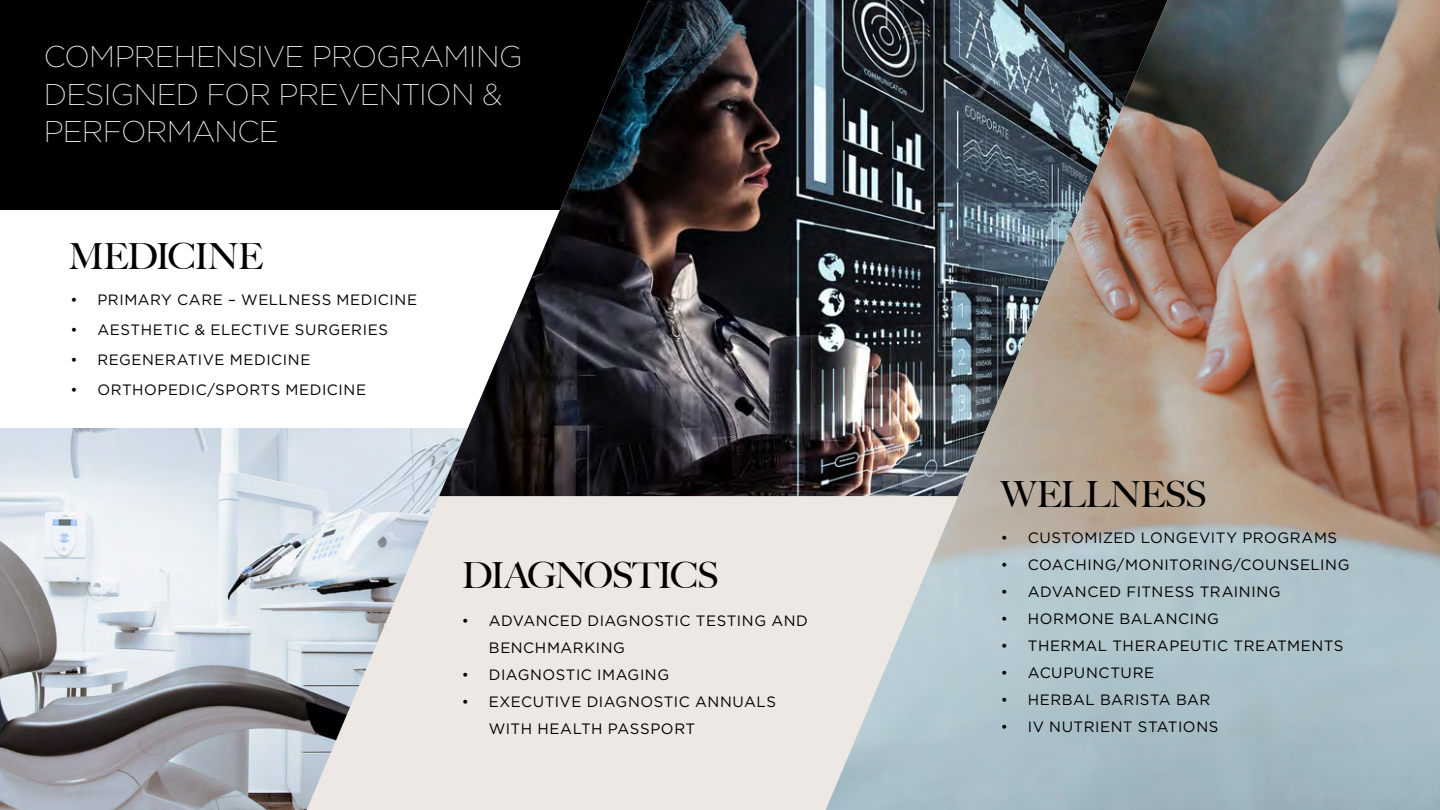
<style>
.page{position:relative;width:1440px;height:810px;background:#000}
.page>*{position:absolute;margin:0;border:0;box-sizing:border-box;transform-origin:0 0}
.t1{font:500 36px "Big Caslon";letter-spacing:-.035em;color:#000}
.t2{font:200 30px/37.5px "Gotham";letter-spacing:-.025em;color:#ede8e3}
.t3{font:15px/27px "Gotham";letter-spacing:.035em;color:#000}
</style>
<div class="page">
<img style="left:0;top:428px;width:307px;height:382px">
<div style="left:0;top:211px;width:568px;height:217px;background:#fff"></div>
<svg style="left:307px;top:210px;width:518px;height:600px;background:#e9e7e4"></svg>
<img style="left:439px;top:0;width:386px;height:496px">
<img style="left:825px;top:0;width:615px;height:810px">
<h2 class="t2" style="left:44px;top:38px;width:480px">COMPREHENSIVE PROGRAMING<br>DESIGNED FOR PREVENTION &amp;<br>PERFORMANCE</h2>
<h1 class="t1" style="left:69px;top:227px;width:196px">MEDICINE</h1>
<p class="t3" style="left:70px;top:286px;width:348px">• PRIMARY CARE – WELLNESS MEDICINE</p>
<p class="t3" style="left:70px;top:316px;width:319px">• AESTHETIC &amp; ELECTIVE SURGERIES</p>
<p class="t3" style="left:70px;top:346px;width:241px">• REGENERATIVE MEDICINE</p>
<p class="t3" style="left:70px;top:376px;width:297px">• ORTHOPEDIC/SPORTS MEDICINE</p>
<h1 class="t1" style="left:462px;top:545px;width:259px">DIAGNOSTICS</h1>
<p class="t3" style="left:489px;top:607px;width:321px;text-indent:-27px">• ADVANCED DIAGNOSTIC TESTING AND<br>BENCHMARKING</p>
<p class="t3" style="left:462px;top:661px;width:209px">• DIAGNOSTIC IMAGING</p>
<p class="t3" style="left:489px;top:688px;width:289px;text-indent:-27px">• EXECUTIVE DIAGNOSTIC ANNUALS<br>WITH HEALTH PASSPORT</p>
<h1 class="t1" style="left:1001px;top:465px;width:208px">WELLNESS</h1>
<p class="t3" style="left:1001px;top:524px;width:338px">• CUSTOMIZED LONGEVITY PROGRAMS</p>
<p class="t3" style="left:1001px;top:551px;width:350px">• COACHING/MONITORING/COUNSELING</p>
<p class="t3" style="left:1001px;top:578px;width:281px">• ADVANCED FITNESS TRAINING</p>
<p class="t3" style="left:1001px;top:605px;width:220px">• HORMONE BALANCING</p>
<p class="t3" style="left:1001px;top:632px;width:344px">• THERMAL THERAPEUTIC TREATMENTS</p>
<p class="t3" style="left:1001px;top:659px;width:155px">• ACUPUNCTURE</p>
<p class="t3" style="left:1001px;top:686px;width:211px">• HERBAL BARISTA BAR</p>
<p class="t3" style="left:1001px;top:713px;width:219px">• IV NUTRIENT STATIONS</p>
</div>
